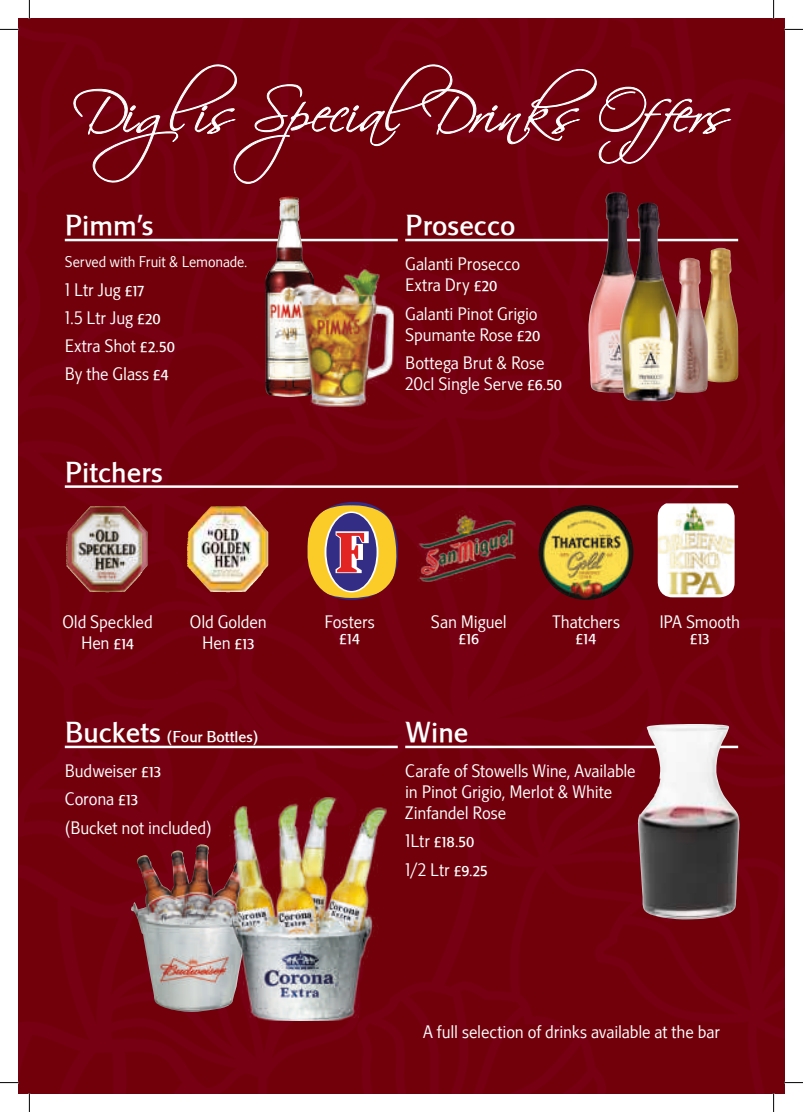
<style>
.page{position:relative;width:803px;height:1112px;background:#fff}
.page>*{position:absolute;margin:0;border:0;box-sizing:border-box;transform-origin:0 0}
.t1{font:55px "Scriptina";letter-spacing:.02em;color:#fff}
.t2{font:500 27.5px "Marriott";color:#fff}
.t3{font:17.5px/21px "Marriott Light Cond";letter-spacing:-.01em;color:#fff}
.t4{font:15px "Marriott Light Cond";letter-spacing:-.01em;color:#fff}
.t5{font:500 15px "Marriott";color:#fff}
.t6{font:500 13.75px "Marriott";letter-spacing:-.015em;color:#fff}
.s1{font-family:"Marriott";font-weight:500;font-size:13.75px}
.s2{font-size:27.5px}
.s3{font-family:"Marriott Light Cond";font-weight:400;font-size:17.5px}
</style>
<div class="page">
<img style="left:19px;top:19px;width:765px;height:1073px">
<svg style="left:73px;top:64px;width:658px;height:120px;background:#7c121d"></svg>
<hr style="left:65px;top:239px;width:333px;height:2px;background:#fff">
<hr style="left:405px;top:239px;width:333px;height:2px;background:#fff">
<hr style="left:65px;top:485px;width:673px;height:2px;background:#fff">
<img style="left:131px;top:844px;width:99px;height:168px">
<img style="left:265px;top:197px;width:49px;height:200px">
<img style="left:290px;top:265px;width:104px;height:145px">
<img style="left:230px;top:797px;width:156px;height:223px">
<img style="left:703px;top:248px;width:35px;height:134px">
<img style="left:588px;top:192px;width:59px;height:200px">
<img style="left:678px;top:258px;width:30px;height:135px">
<img style="left:620px;top:203px;width:58px;height:198px">
<img style="left:187px;top:506px;width:29px;height:58px">
<img style="left:658px;top:503px;width:76px;height:94px">
<img style="left:417px;top:502px;width:104px;height:97px">
<svg style="left:308px;top:502px;width:90px;height:97px;background:#ad7950"></svg>
<img style="left:66px;top:506px;width:29px;height:58px">
<img style="left:539px;top:505px;width:94px;height:94px;border-radius:47px">
<hr style="left:65px;top:745px;width:333px;height:3px;background:#fff">
<hr style="left:405px;top:745px;width:333px;height:3px;background:#fff">
<img style="left:637px;top:723px;width:103px;height:196px">
<svg style="left:0;top:29px;width:19px;height:1px"></svg>
<svg style="left:784px;top:29px;width:19px;height:1px"></svg>
<svg style="left:0;top:1081px;width:19px;height:2px"></svg>
<svg style="left:784px;top:1081px;width:19px;height:2px"></svg>
<svg style="left:29px;top:0;width:1px;height:19px"></svg>
<svg style="left:29px;top:1092px;width:1px;height:19px"></svg>
<svg style="left:773px;top:0;width:1px;height:19px"></svg>
<svg style="left:773px;top:1092px;width:1px;height:19px"></svg>
<h1 class="t1" style="left:73px;top:80px;width:661px">Diglis SpecialDrinks Offers</h1>
<h2 class="t2" style="left:65px;top:208px;width:90px">Pimm’s</h2>
<p class="t4" style="left:65px;top:252px;width:184px">Served with Fruit &amp; Lemonade.</p>
<p class="t3" style="left:65px;top:275px;width:112px;line-height:28.1px">1 Ltr Jug <span class="s1">£17<br></span>1.5 Ltr Jug <span class="s1">£20<br></span>Extra Shot <span class="s1">£2.50<br></span>By the Glass <span class="s1">£4</span></p>
<h2 class="t2" style="left:405px;top:208px;width:112px">Prosecco</h2>
<p class="t3" style="left:405px;top:253px;width:116px">Galanti Prosecco<br>Extra Dry <span class="s1">£20</span></p>
<p class="t3" style="left:405px;top:302px;width:137px">Galanti Pinot Grigio<br>Spumante Rose <span class="s1">£20</span></p>
<p class="t3" style="left:405px;top:351px;width:158px">Bottega Brut &amp; Rose<br>20cl Single Serve <span class="s1">£6.50</span></p>
<h2 class="t2" style="left:65px;top:454px;width:100px">Pitchers</h2>
<p class="t3" style="left:63px;top:610px;width:92px;text-align:center">Old Speckled<br>Hen <span class="s1">£14</span></p>
<p class="t3" style="left:190px;top:610px;width:78px;text-align:center">Old Golden<br>Hen <span class="s1">£13</span></p>
<p class="t3" style="left:324px;top:610px;width:52px">Fosters</p>
<p class="t6" style="left:339px;top:630px;width:22px">£14</p>
<p class="t5" style="left:65px;top:727px;width:195px"><span class="s2">Buckets</span> (Four Bottles)</p>
<p class="t3" style="left:65px;top:756px;width:149px;line-height:28.1px">Budweiser <span class="s1">£13<br></span>Corona <span class="s1">£13<br></span>(Bucket not included)</p>
<p class="t3" style="left:431px;top:610px;width:77px">San Miguel</p>
<p class="t6" style="left:458px;top:630px;width:22px">£16</p>
<p class="t3" style="left:552px;top:610px;width:69px">Thatchers</p>
<p class="t6" style="left:576px;top:630px;width:22px">£14</p>
<p class="t3" style="left:659px;top:610px;width:82px">IPA Smooth</p>
<p class="t6" style="left:690px;top:630px;width:21px">£13</p>
<h2 class="t2" style="left:405px;top:714px;width:65px">Wine</h2>
<p class="t3" style="left:405px;top:760px;width:232px">Carafe of Stowells Wine, Available in Pinot Grigio, Merlot &amp; White<br>Zinfandel Rose</p>
<p class="t6" style="left:405px;top:833px;width:71px"><span class="s3">1Ltr</span> £18.50</p>
<p class="t3" style="left:405px;top:858px;width:84px">1/2 Ltr <span class="s1">£9.25</span></p>
<p class="t3" style="left:423px;top:1020px;width:298px">A full selection of drinks available at the bar</p>
</div>
